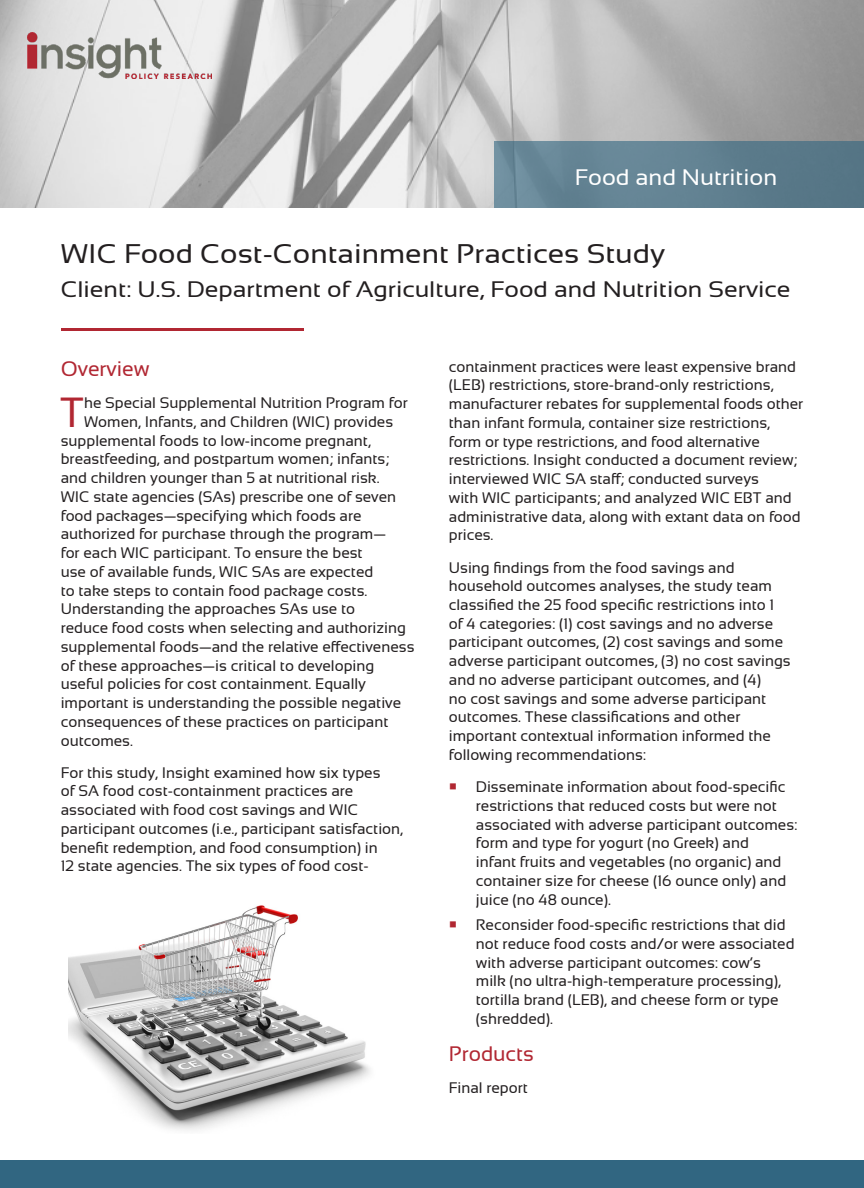
<style>
.page{position:relative;width:864px;height:1188px;background:#fff}
.page>*{position:absolute;margin:0;border:0;box-sizing:border-box;transform-origin:0 0}
.t1{font:42.15px "Sansation";color:#b12732}
.t2{font:27px "Sansation";color:#231f20;scale:1.1 1}
.t3{font:22.5px "Sansation";color:#231f20;scale:1.1 1}
.t4{font:22.5px "Sansation";color:#fff;scale:1.05 1}
.t5{font:21px "Sansation";color:#b12732}
.t6{font:15.3px/18.8px "Sansation";color:#231f20}
.s1{color:#b12732}
</style>
<div class="page">
<div style="left:0;top:1161px;width:864px;height:27px;background:#316681"></div>
<img style="left:0;top:0;width:864px;height:207px">
<div style="left:495px;top:141px;width:369px;height:66px;background:linear-gradient(to right,#6d8d9d,#557585)"></div>
<hr style="left:61px;top:329px;width:243px;height:2px;background:#b12732">
<img style="left:27px;top:32px;width:184px;height:46px">
<img style="left:68px;top:905px;width:302px;height:226px">
<h3 class="t4" style="left:575px;top:164px;width:194px">Food and Nutrition</h3>
<h2 class="t2" style="left:61px;top:238px;width:551px">WIC Food Cost-Containment Practices Study</h2>
<h3 class="t3" style="left:61px;top:276px;width:665px">Client: U.S. Department of Agriculture, Food and Nutrition Service</h3>
<h3 class="t5" style="left:61px;top:357px;width:90px">Overview</h3>
<h1 class="t1" style="left:60px;top:389px;width:26px">T</h1>
<p class="t6" style="left:84px;top:393px;width:325px">he Special Supplemental Nutrition Program for</p>
<p class="t6" style="left:84px;top:412px;width:311px">Women, Infants, and Children (WIC) provides</p>
<p class="t6" style="left:61px;top:431px;width:312px">supplemental foods to low-income pregnant,</p>
<p class="t6" style="left:61px;top:450px;width:330px">breastfeeding, and postpartum women; infants;</p>
<p class="t6" style="left:61px;top:468px;width:320px">and children younger than 5 at nutritional risk.</p>
<p class="t6" style="left:61px;top:487px;width:337px">WIC state agencies (SAs) prescribe one of seven</p>
<p class="t6" style="left:61px;top:506px;width:302px">food packages—specifying which foods are</p>
<p class="t6" style="left:61px;top:525px;width:327px">authorized for purchase through the program—</p>
<p class="t6" style="left:61px;top:543px;width:303px">for each WIC participant. To ensure the best</p>
<p class="t6" style="left:61px;top:562px;width:314px">use of available funds, WIC SAs are expected</p>
<p class="t6" style="left:61px;top:581px;width:308px">to take steps to contain food package costs.</p>
<p class="t6" style="left:61px;top:600px;width:296px">Understanding the approaches SAs use to</p>
<p class="t6" style="left:61px;top:618px;width:347px">reduce food costs when selecting and authorizing</p>
<p class="t6" style="left:61px;top:637px;width:355px">supplemental foods—and the relative effectiveness</p>
<p class="t6" style="left:61px;top:656px;width:315px">of these approaches—is critical to developing</p>
<p class="t6" style="left:61px;top:675px;width:307px">useful policies for cost containment. Equally</p>
<p class="t6" style="left:61px;top:693px;width:342px">important is understanding the possible negative</p>
<p class="t6" style="left:61px;top:712px;width:329px">consequences of these practices on participant</p>
<p class="t6" style="left:61px;top:731px;width:74px">outcomes.</p>
<p class="t6" style="left:61px;top:763px;width:344px">For this study, Insight examined how six types<br>of SA food cost-containment practices are associated with food cost savings and WIC participant outcomes (i.e., participant satisfaction, benefit redemption, and food consumption) in<br>12 state agencies. The six types of food cost-</p>
<p class="t6" style="left:449px;top:357px;width:356px">containment practices were least expensive brand (LEB) restrictions, store-brand-only restrictions, manufacturer rebates for supplemental foods other than infant formula, container size restrictions, form or type restrictions, and food alternative restrictions. Insight conducted a document review; interviewed WIC SA staff; conducted surveys<br>with WIC participants; and analyzed WIC EBT and administrative data, along with extant data on food prices.</p>
<p class="t6" style="left:449px;top:558px;width:343px">Using findings from the food savings and household outcomes analyses, the study team classified the 25 food specific restrictions into 1 of 4 categories: (1) cost savings and no adverse participant outcomes, (2) cost savings and some adverse participant outcomes, (3) no cost savings and no adverse participant outcomes, and (4)<br>no cost savings and some adverse participant outcomes. These classifications and other important contextual information informed the following recommendations:</p>
<p class="t6" style="left:476px;top:778px;width:323px;text-indent:-27px"><span class="s1">○</span> Disseminate information about food-specific restrictions that reduced costs but were not associated with adverse participant outcomes: form and type for yogurt (no Greek) and<br>infant fruits and vegetables (no organic) and container size for cheese (16 ounce only) and juice (no 48 ounce).</p>
<p class="t6" style="left:476px;top:915px;width:320px;text-indent:-27px"><span class="s1">○</span> Reconsider food-specific restrictions that did not reduce food costs and/or were associated with adverse participant outcomes: cow’s milk (no ultra-high-temperature processing), tortilla brand (LEB), and cheese form or type (shredded).</p>
<h3 class="t5" style="left:449px;top:1042px;width:86px">Products</h3>
<p class="t6" style="left:449px;top:1078px;width:80px">Final report</p>
</div>
